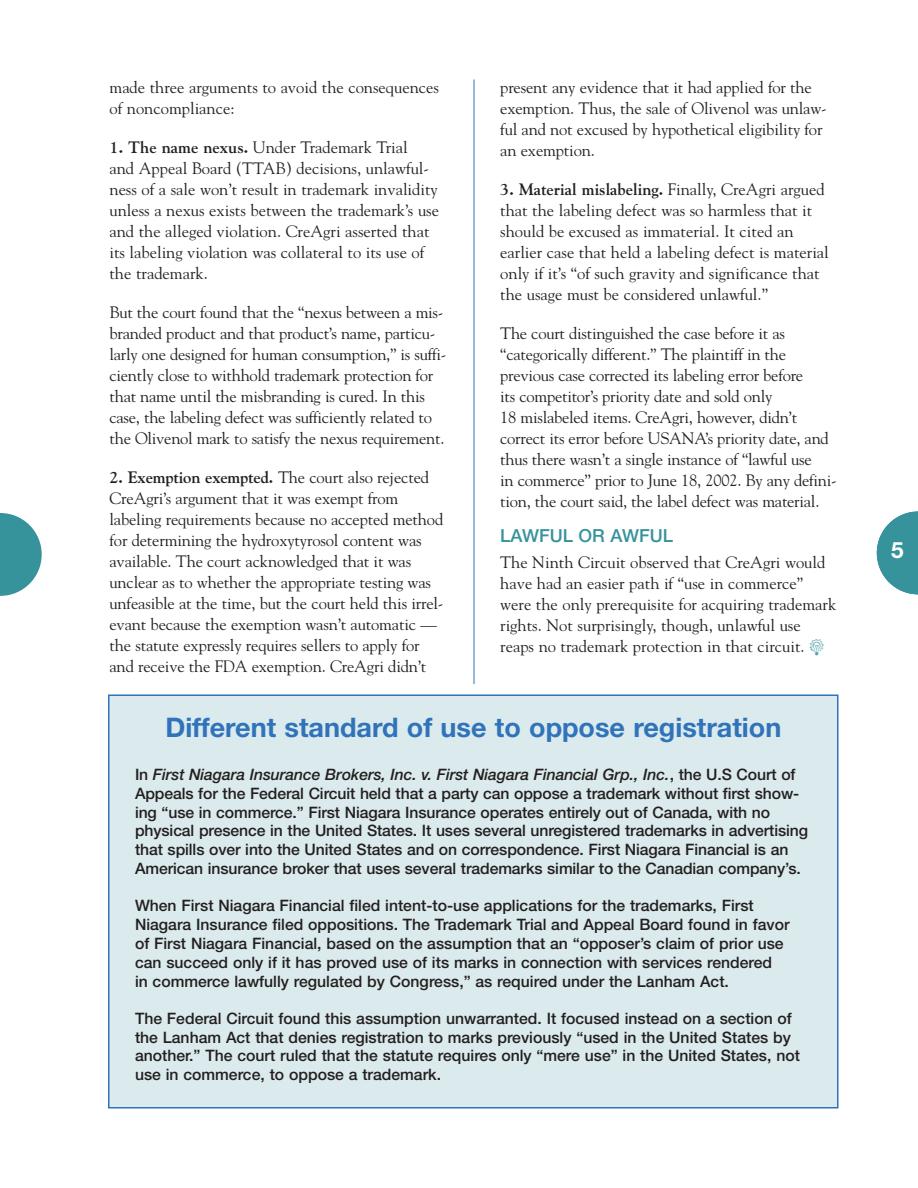
<style>
.page{position:relative;width:918px;height:1188px;background:#fff}
.page>*{position:absolute;margin:0;border:0;box-sizing:border-box;transform-origin:0 0}
.t1{font:700 27px "Helvetica Neue LT Std";color:#3073ba}
.t2{font:700 22.5px "Helvetica Neue LT Std";color:#fff}
.t3{font:500 18px "Helvetica Neue LT Std";color:#37939b}
.t4{font:16.5px/21px "Goudy Std";letter-spacing:-.01em;color:#231f20}
.t5{font:500 15.75px/18.9px "Helvetica Neue LT Std";color:#231f20}
.s1{font-weight:700}
.s2{font-family:"Df Organics Two Plain";color:#37939b}
.s3{font-style:italic}
</style>
<div class="page">
<svg style="left:0;top:513px;width:42px;height:83px"></svg>
<svg style="left:877px;top:512px;width:41px;height:82px"></svg>
<hr style="left:474px;top:80px;width:1px;height:604px;background:#3073ba">
<div style="left:109px;top:695px;width:729px;height:413px;background:#dbeaec"></div>
<div style="left:108px;top:694px;width:730px;height:414px;border:2px solid #3073ba"></div>
<p class="t4" style="left:110px;top:77px;width:331px">made three arguments to avoid the consequences of noncompliance:</p>
<p class="t4" style="left:109px;top:137px;width:331px"><span class="s1">1. The name nexus.</span> Under Trademark Trial<br>and Appeal Board (TTAB) decisions, unlawful&shy;ness of a sale won’t result in trademark invalidity unless a nexus exists between the trademark’s use and the alleged violation. CreAgri asserted that its labeling violation was collateral to its use of the trademark.</p>
<p class="t4" style="left:109px;top:302px;width:338px">But the court found that the “nexus between a mis&shy;branded product and that product’s name, particu&shy;larly one designed for human consumption,” is suffi&shy;ciently close to withhold trademark protection for that name until the misbranding is cured. In this case, the labeling defect was sufficiently related to the Olivenol mark to satisfy the nexus requirement.</p>
<p class="t4" style="left:110px;top:467px;width:335px"><span class="s1">2. Exemption exempted.</span> The court also rejected CreAgri’s argument that it was exempt from labeling requirements because no accepted method for determining the hydroxytyrosol content was available. The court acknowledged that it was unclear as to whether the appropriate testing was unfeasible at the time, but the court held this irrel&shy;evant because the exemption wasn’t automatic — the statute expressly requires sellers to apply for and receive the FDA exemption. CreAgri didn’t</p>
<p class="t4" style="left:500px;top:77px;width:328px">present any evidence that it had applied for the exemption. Thus, the sale of Olivenol was unlaw&shy;ful and not excused by hypothetical eligibility for an exemption.</p>
<p class="t4" style="left:500px;top:179px;width:330px"><span class="s1">3. Material mislabeling.</span> Finally, CreAgri argued that the labeling defect was so harmless that it should be excused as immaterial. It cited an earlier case that held a labeling defect is material only if it’s “of such gravity and significance that the usage must be considered unlawful.”</p>
<p class="t4" style="left:500px;top:323px;width:338px">The court distinguished the case before it as “categorically different.” The plaintiff in the previous case corrected its labeling error before<br>its competitor’s priority date and sold only<br>18 mislabeled items. CreAgri, however, didn’t correct its error before USANA’s priority date, and thus there wasn’t a single instance of “lawful use<br>in commerce” prior to June 18, 2002. By any defini&shy;tion, the court said, the label defect was material.</p>
<p class="t3" style="left:500px;top:529px;width:174px">LAWFUL OR AWFUL</p>
<p class="t4" style="left:500px;top:552px;width:338px">The Ninth Circuit observed that CreAgri would have had an easier path if “use in commerce” were the only prerequisite for acquiring trademark rights. Not surprisingly, though, unlawful use reaps no trademark protection in that circuit. <span class="s2">T</span></p>
<h1 class="t1" style="left:165px;top:718px;width:618px">Different standard of use to oppose registration</h1>
<p class="t5" style="left:135px;top:766px;width:675px">In <span class="s3">First Niagara Insurance Brokers, Inc. v. First Niagara Financial Grp., Inc.</span>, the U.S Court of Appeals for the Federal Circuit held that a party can oppose a trademark without first show&shy;ing “use in commerce.” First Niagara Insurance operates entirely out of Canada, with no physical presence in the United States. It uses several unregistered trademarks in advertising that spills over into the United States and on correspondence. First Niagara Financial is an American insurance broker that uses several trademarks similar to the Canadian company’s.</p>
<p class="t5" style="left:135px;top:898px;width:656px">When First Niagara Financial filed intent-to-use applications for the trademarks, First Niagara Insurance filed oppositions. The Trademark Trial and Appeal Board found in favor of First Niagara Financial, based on the assumption that an “opposer’s claim of prior use can succeed only if it has proved use of its marks in connection with services rendered<br>in commerce lawfully regulated by Congress,” as required under the Lanham Act.</p>
<p class="t5" style="left:135px;top:1010px;width:666px">The Federal Circuit found this assumption unwarranted. It focused instead on a section of the Lanham Act that denies registration to marks previously “used in the United States by another.” The court ruled that the statute requires only “mere use” in the United States, not use in commerce, to oppose a trademark.</p>
<h2 class="t2" style="left:891px;top:542px;width:14px">5</h2>
</div>
